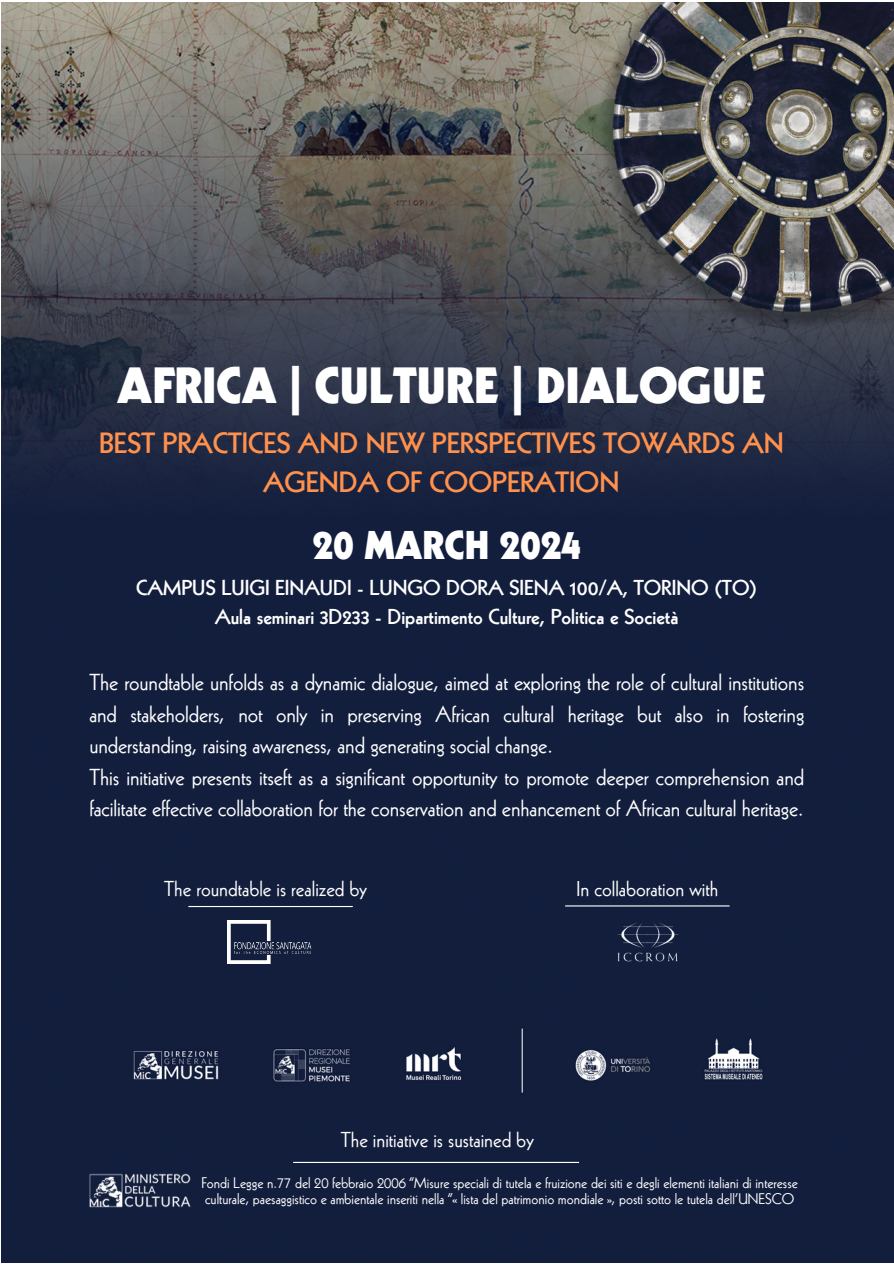
<style>
.page{position:relative;width:894px;height:1264px;background:#fff}
.page>*{position:absolute;margin:0;border:0;box-sizing:border-box;transform-origin:0 0}
.t1{font:900 49.5px "Kabel LT Pro";color:#fff}
.t2{font:900 39px "Kabel LT Pro";color:#fff}
.t3{font:800 28.5px/39.3px "Kabel LT Pro";color:#ff914d;text-align:center}
.t4{font:22.5px/31.5px "Kabel LT Pro";letter-spacing:-.005em;color:#fff}
.t5{font:800 21px/29.2px "Kabel LT Pro";color:#fff;text-align:center}
.t6{font:21px "Kabel LT Pro";color:#fff}
.t7{font:15px/15.8px "Kabel LT Pro";color:#fff}
</style>
<div class="page">
<img style="left:2px;top:2px;width:891px;height:1260px">
<img style="left:117px;top:1023px;width:658px;height:78px">
<img style="left:84px;top:1162px;width:123px;height:61px">
<hr style="left:293px;top:1161px;width:286px;height:1px;background:#fff">
<hr style="left:188px;top:906px;width:164px;height:1px;background:#fff">
<hr style="left:565px;top:905px;width:164px;height:1px;background:#fff">
<img style="left:604px;top:915px;width:86px;height:53px">
<img style="left:228px;top:920px;width:85px;height:43px">
<p class="t1" style="left:117px;top:367px;width:650px">AFRICA | CULTURE | DIALOGUE</p>
<p class="t3" style="left:99px;top:426px;width:686px">BEST PRACTICES AND NEW PERSPECTIVES TOWARDS AN<br>AGENDA OF COOPERATION</p>
<p class="t2" style="left:313px;top:530px;width:269px">20 MARCH 2024</p>
<p class="t5" style="left:136px;top:575px;width:622px">CAMPUS LUIGI EINAUDI - LUNGO DORA SIENA 100/A, TORINO (TO)<br>Aula seminari 3D233 - Dipartimento Culture, Politica e Società</p>
<h4 class="t4" style="left:89px;top:669px;width:716px">The roundtable unfolds as a dynamic dialogue, aimed at exploring the role of cultural institutions and stakeholders, not only in preserving African cultural heritage but also in fostering understanding, raising awareness, and generating social change.<br>This initiative presents itseft as a significant opportunity to promote deeper comprehension and facilitate effective collaboration for the conservation and enhancement of African cultural heritage.</h4>
<h4 class="t6" style="left:164px;top:880px;width:204px">The roundtable is realized by</h4>
<p class="t6" style="left:576px;top:880px;width:143px">In collaboration with</p>
<h1 class="t6" style="left:340px;top:1131px;width:194px">The initiative is sustained by</h1>
<h4 class="t7" style="left:201px;top:1176px;width:597px">Fondi Legge n.77 del 20 febbraio 2006 “Misure speciali di tutela e fruizione dei siti e degli elementi italiani di interesse culturale, paesaggistico e ambientale inseriti nella ”« lista del patrimonio mondiale », posti sotto le tutela dell’UNESCO</h4>
</div>
